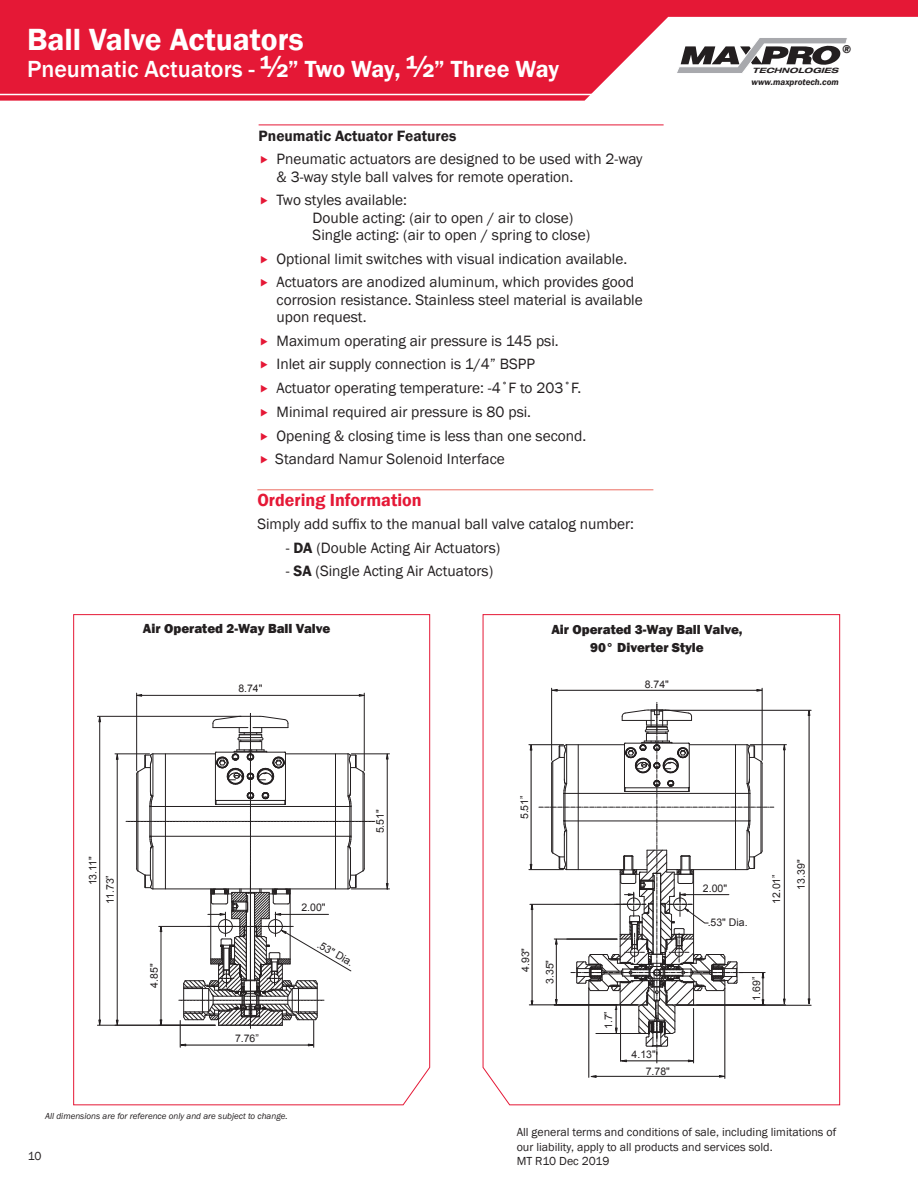
<style>
.page{position:relative;width:918px;height:1188px;background:#fff}
.page>*{position:absolute;margin:0;border:0;box-sizing:border-box;transform-origin:0 0}
.header-left-T3{font:600 31.5px "Franklin Gothic";color:#fff}
.header-left-T3-2{font:500 24px "Franklin Gothic";color:#fff}
.t1{font:600 18px "Franklin Gothic";color:#e51836}
.bulleted_List{font:15.3px/17.2px "Franklin Gothic";color:#231f20}
.Bullet_H1{font:600 15.3px "Franklin Gothic";color:#231f20}
.drawing_title{font:800 13.5px "Franklin Gothic";color:#231f20}
.t2{font:12px/14.4px "Franklin Gothic";color:#231f20}
.t3{font:italic 800 11.55px "Franklin Gothic";color:#231f20}
.t4{font:10.5px "Arial";color:#231f20}
.footnote-_left{font:italic 9px "Franklin Gothic";color:#231f20}
.t5{font:italic 600 9px "Franklin Gothic";color:#231f20}
.t6{font:italic 700 expanded 7.35px "Helvetica Neue LT";letter-spacing:.01em;color:#231f20;scale:1.21 1}
.s1{font-weight:600;font-size:31.5px}
.s2{font-weight:600}
</style>
<div class="page">
<svg style="left:0;top:0;width:918px;height:101px;fill:#e51836"></svg>
<hr style="left:0;top:94px;width:640px;height:1px;background:#fff">
<svg style="left:676px;top:37px;width:172px;height:37px"></svg>
<hr style="left:259px;top:125px;width:405px;height:1px;background:#e51836">
<hr style="left:257px;top:489px;width:396px;height:1px;background:#ec6d61">
<svg style="left:73px;top:614px;width:357px;height:492px"></svg>
<hr style="left:364px;top:693px;width:1px;height:78px;background:#231f20">
<hr style="left:136px;top:693px;width:1px;height:78px;background:#231f20">
<hr style="left:142px;top:695px;width:217px;height:1px;background:#231f20">
<svg style="left:359px;top:694px;width:8px;height:3px"></svg>
<svg style="left:134px;top:694px;width:8px;height:3px"></svg>
<hr style="left:115px;top:754px;width:35px;height:1px;background:#231f20">
<hr style="left:117px;top:759px;width:1px;height:262px;background:#231f20">
<svg style="left:116px;top:1020px;width:3px;height:8px"></svg>
<svg style="left:116px;top:752px;width:3px;height:8px"></svg>
<hr style="left:97px;top:716px;width:144px;height:1px;background:#231f20">
<hr style="left:97px;top:1025px;width:118px;height:1px;background:#231f20">
<hr style="left:99px;top:722px;width:1px;height:298px;background:#231f20">
<svg style="left:98px;top:714px;width:3px;height:8px"></svg>
<svg style="left:98px;top:1019px;width:3px;height:9px"></svg>
<hr style="left:351px;top:754px;width:38px;height:1px;background:#231f20">
<hr style="left:351px;top:889px;width:38px;height:1px;background:#231f20">
<hr style="left:387px;top:758px;width:1px;height:126px;background:#231f20">
<svg style="left:386px;top:751px;width:3px;height:9px"></svg>
<svg style="left:386px;top:883px;width:3px;height:8px"></svg>
<svg style="left:126px;top:713px;width:249px;height:334px"></svg>
<svg style="left:482px;top:614px;width:358px;height:492px"></svg>
<hr style="left:762px;top:688px;width:1px;height:72px;background:#231f20">
<hr style="left:551px;top:688px;width:1px;height:72px;background:#231f20">
<hr style="left:557px;top:690px;width:200px;height:1px;background:#231f20">
<svg style="left:756px;top:689px;width:9px;height:3px"></svg>
<svg style="left:550px;top:689px;width:8px;height:3px"></svg>
<hr style="left:660px;top:710px;width:151px;height:1px;background:#231f20">
<hr style="left:676px;top:1005px;width:135px;height:1px;background:#231f20">
<hr style="left:809px;top:715px;width:1px;height:285px;background:#231f20">
<svg style="left:808px;top:708px;width:2px;height:8px"></svg>
<svg style="left:808px;top:998px;width:2px;height:9px"></svg>
<hr style="left:530px;top:904px;width:101px;height:1px;background:#231f20">
<hr style="left:529px;top:1005px;width:108px;height:1px;background:#231f20">
<hr style="left:532px;top:909px;width:1px;height:92px;background:#231f20">
<svg style="left:531px;top:902px;width:2px;height:8px"></svg>
<svg style="left:531px;top:1000px;width:2px;height:7px"></svg>
<hr style="left:529px;top:869px;width:35px;height:1px;background:#231f20">
<hr style="left:529px;top:744px;width:35px;height:1px;background:#231f20">
<hr style="left:531px;top:749px;width:1px;height:117px;background:#231f20">
<svg style="left:530px;top:864px;width:2px;height:8px"></svg>
<svg style="left:530px;top:742px;width:2px;height:9px"></svg>
<hr style="left:750px;top:744px;width:36px;height:1px;background:#231f20">
<hr style="left:784px;top:748px;width:1px;height:252px;background:#231f20">
<svg style="left:783px;top:742px;width:3px;height:8px"></svg>
<svg style="left:783px;top:999px;width:3px;height:8px"></svg>
<hr style="left:725px;top:988px;width:1px;height:90px;background:#231f20">
<hr style="left:593px;top:1076px;width:127px;height:1px;background:#231f20">
<svg style="left:719px;top:1075px;width:8px;height:3px"></svg>
<svg style="left:588px;top:1075px;width:9px;height:3px"></svg>
<hr style="left:589px;top:988px;width:1px;height:89px;background:#231f20">
<svg style="left:539px;top:702px;width:236px;height:361px"></svg>
<p class="header-left-T3" style="left:27px;top:20px;width:278px">Ball Valve Actuators</p>
<p class="header-left-T3-2" style="left:27px;top:54px;width:534px">Pneumatic Actuators - <span class="s1">½</span><span class="s2">” Two Way,</span> <span class="s1">½</span><span class="s2">” Three Way</span></p>
<p class="Bullet_H1" style="left:259px;top:127px;width:199px">Pneumatic Actuator Features</p>
<p class="bulleted_List" style="left:277px;top:151px;width:367px">Pneumatic actuators are designed to be used with 2-way &amp; 3-way style ball valves for remote operation.</p>
<p class="bulleted_List" style="left:313px;top:192px;width:279px;text-indent:-36px">Two styles available:<br>Double acting: (air to open / air to close)<br>Single acting: (air to open / spring to close)</p>
<p class="bulleted_List" style="left:277px;top:250px;width:350px">Optional limit switches with visual indication available.</p>
<p class="bulleted_List" style="left:277px;top:274px;width:368px">Actuators are anodized aluminum, which provides good corrosion resistance. Stainless steel material is available upon request.</p>
<p class="bulleted_List" style="left:277px;top:332px;width:282px">Maximum operating air pressure is 145 psi.</p>
<p class="bulleted_List" style="left:277px;top:356px;width:260px">Inlet air supply connection is 1/4” BSPP</p>
<p class="bulleted_List" style="left:277px;top:380px;width:306px">Actuator operating temperature: -4˚F to 203˚F.</p>
<p class="bulleted_List" style="left:277px;top:403px;width:254px">Minimal required air pressure is 80 psi.</p>
<p class="bulleted_List" style="left:277px;top:427px;width:309px">Opening &amp; closing time is less than one second.</p>
<p class="bulleted_List" style="left:275px;top:451px;width:231px">Standard Namur Solenoid Interface</p>
<h1 class="t1" style="left:257px;top:489px;width:166px">Ordering Information</h1>
<p class="bulleted_List" style="left:257px;top:516px;width:378px">Simply add suffix to the manual ball valve catalog number:</p>
<p class="bulleted_List" style="left:286px;top:539px;width:216px">- <span class="s2">DA</span> (Double Acting Air Actuators)</p>
<p class="bulleted_List" style="left:286px;top:563px;width:209px">- <span class="s2">SA</span> (Single Acting Air Actuators)</p>
<p class="t3" style="left:842px;top:41px;width:10px">®</p>
<p class="t6" style="left:752px;top:66px;width:73px">TECHNOLOGIES</p>
<p class="t5" style="left:752px;top:77px;width:89px">www.maxprotech.com</p>
<p class="drawing_title" style="left:143px;top:620px;width:189px">Air Operated 2-Way Ball Valve</p>
<p class="t4" style="left:238px;top:681px;width:26px">8.74"</p>
<p class="drawing_title" style="left:551px;top:621px;width:193px">Air Operated 3-Way Ball Valve,</p>
<p class="drawing_title" style="left:590px;top:639px;width:115px">90° Diverter Style</p>
<p class="t4" style="left:645px;top:677px;width:26px">8.74"</p>
<p class="t4" style="left:86px;top:885px;width:31px;rotate:-90deg">13.11"</p>
<p class="t4" style="left:103px;top:904px;width:30px;rotate:-90deg">11.73”</p>
<p class="t4" style="left:301px;top:901px;width:26px">2.00"</p>
<p class="t4" style="left:373px;top:833px;width:26px;rotate:-90deg">5.51"</p>
<p class="t4" style="left:518px;top:819px;width:25px;rotate:-90deg">5.51”</p>
<p class="t4" style="left:703px;top:881px;width:26px">2.00"</p>
<p class="t4" style="left:770px;top:904px;width:31px;rotate:-90deg">12.01”</p>
<p class="t4" style="left:794px;top:890px;width:31px;rotate:-90deg">13.39"</p>
<p class="t4" style="left:147px;top:988px;width:26px;rotate:-90deg">4.85"</p>
<p class="t4" style="left:235px;top:1031px;width:25px">7.76”</p>
<p class="footnote-_left" style="left:45px;top:1110px;width:244px">All dimensions are for reference only and are subject to change.</p>
<p class="t2" style="left:28px;top:1149px;width:15px">10</p>
<p class="t4" style="left:322px;top:937px;width:41px;rotate:31deg">.53" Dia.</p>
<p class="t4" style="left:519px;top:972px;width:26px;rotate:-90deg">4.93"</p>
<p class="t4" style="left:543px;top:984px;width:26px;rotate:-90deg">3.35"</p>
<p class="t4" style="left:602px;top:1029px;width:20px;rotate:-90deg">1.7”</p>
<p class="t4" style="left:632px;top:1048px;width:26px">4.13"</p>
<p class="t4" style="left:646px;top:1064px;width:26px">7.78"</p>
<p class="t4" style="left:708px;top:916px;width:41px">.53" Dia.</p>
<p class="t4" style="left:750px;top:1001px;width:25px;rotate:-90deg">1.69”</p>
<p class="t2" style="left:517px;top:1125px;width:321px">All general terms and conditions of sale, including limitations of our liability, apply to all products and services sold.<br>MT R10 Dec 2019</p>
</div>
